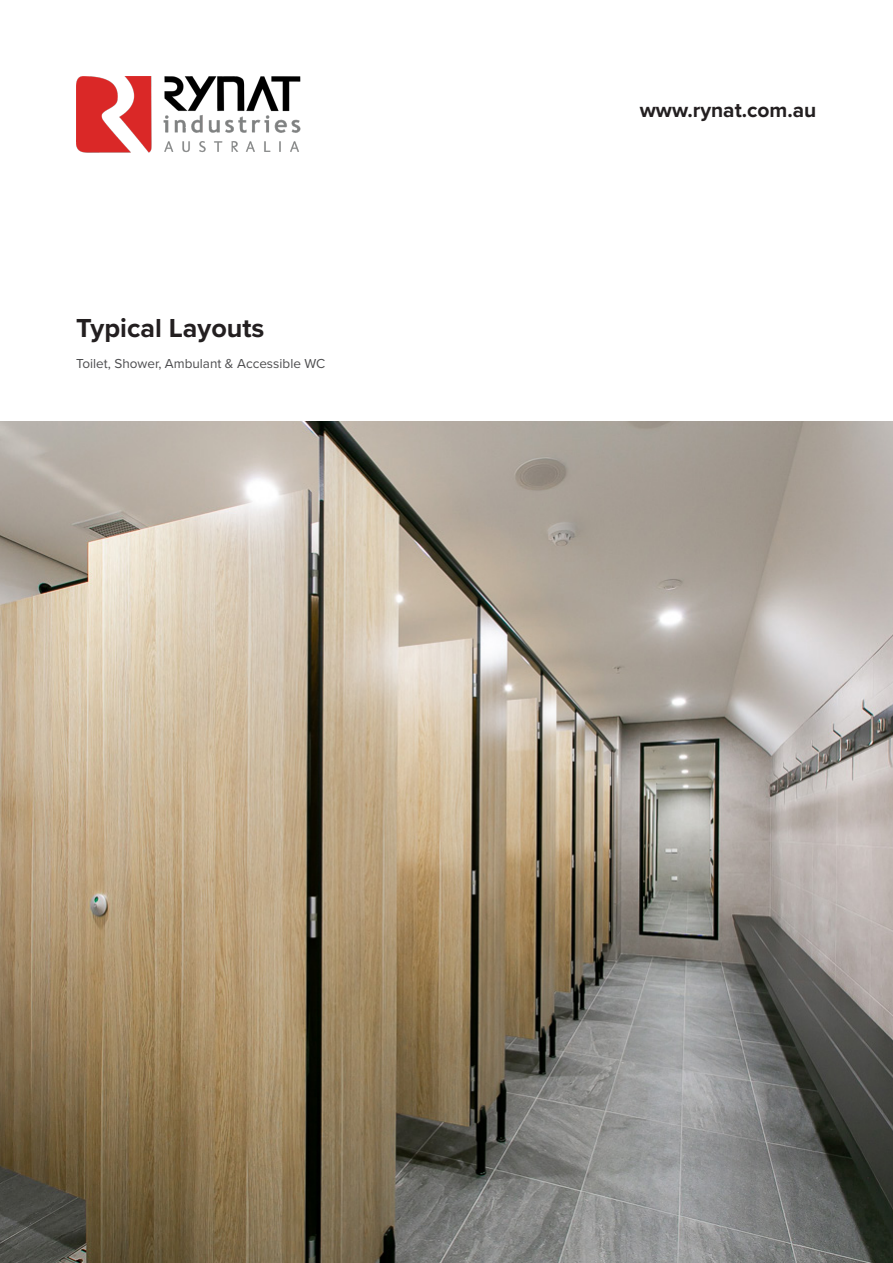
<style>
.page{position:relative;width:893px;height:1263px;background:#fff}
.page>*{position:absolute;margin:0;border:0;box-sizing:border-box;transform-origin:0 0}
.t1{font:700 27px "Proxima Nova";color:#231f20}
.t2{font:700 21px "Proxima Nova";color:#231f20}
.t3{font:13.5px "Proxima Nova";color:#4d4d4f}
</style>
<div class="page">
<img style="left:0;top:421px;width:893px;height:842px">
<img style="left:77px;top:76px;width:224px;height:77px">
<p class="t1" style="left:76px;top:308px;width:190px">Typical Layouts</p>
<p class="t3" style="left:76px;top:353px;width:250px">Toilet, Shower, Ambulant &amp; Accessible WC</p>
<p class="t2" style="left:640px;top:94px;width:178px">www.rynat.com.au</p>
</div>
